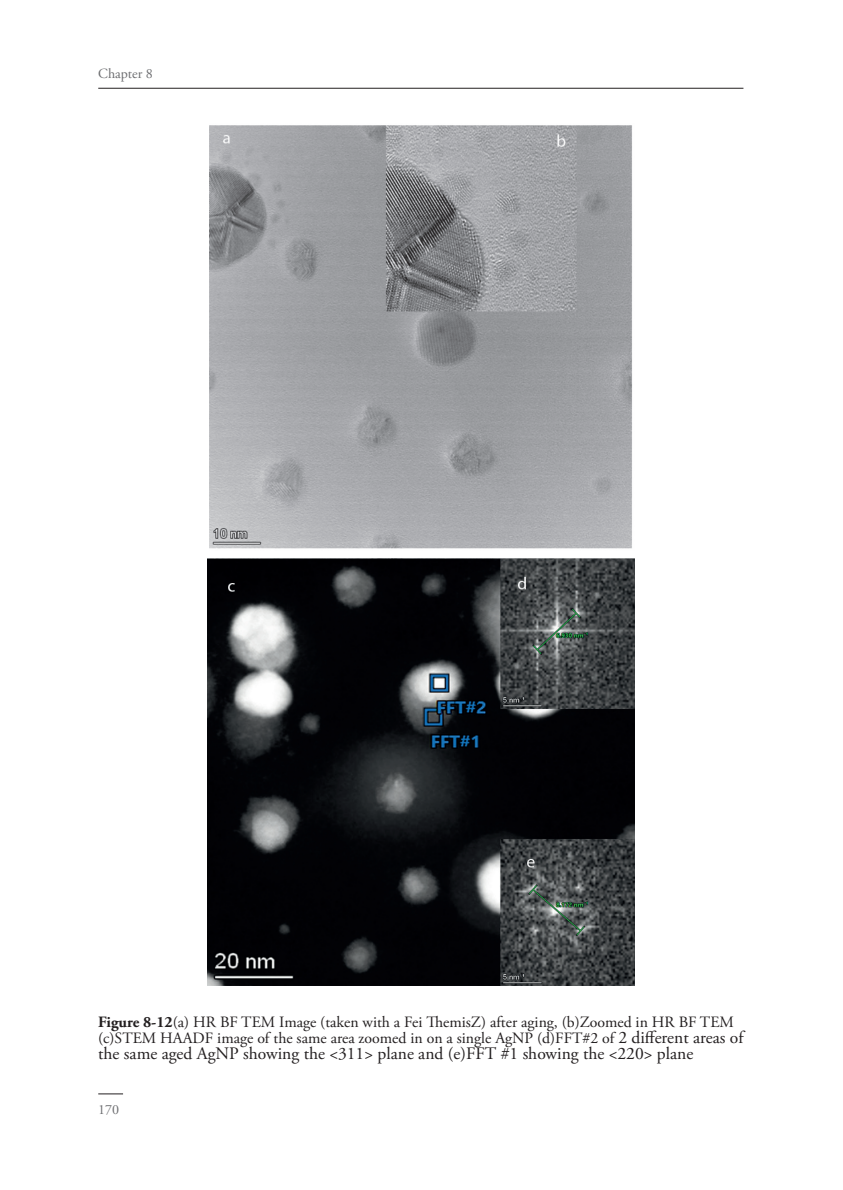
<style>
.page{position:relative;width:843px;height:1190px;background:#fff}
.page>*{position:absolute;margin:0;border:0;box-sizing:border-box;transform-origin:0 0}
.t1{font:17.5px "Adobe Garamond Pro";color:#231f20}
.t2{font:15.75px/15.8px "Adobe Garamond Pro";color:#231f20}
.t3{font:14px "Adobe Garamond Pro";color:#6c6d70}
.s1{font-weight:700}
.s2{font-size:17.5px}
</style>
<div class="page">
<hr style="left:98px;top:88px;width:645px;height:1px;background:#231f20">
<svg style="left:98px;top:1093px;width:25px;height:1px"></svg>
<img style="left:209px;top:125px;width:423px;height:424px">
<img style="left:207px;top:558px;width:427px;height:428px">
<p class="t3" style="left:98px;top:65px;width:56px">Chapter 8</p>
<p class="t2" style="left:98px;top:1015px;width:646px"><span class="s1">Figure 8‑12</span>(a) HR BF TEM Image (taken with a Fei ThemisZ) after aging, (b)Zoomed in HR BF TEM (c)STEM HAADF image of the same area zoomed in on a single AgNP (d)FFT#2 of <span class="s2">2 different areas of</span></p>
<p class="t1" style="left:98px;top:1043px;width:596px">the same aged AgNP showing the &lt;311&gt; plane and (e)FFT #1 showing the &lt;220&gt; plane</p>
<p class="t3" style="left:98px;top:1101px;width:22px">170</p>
</div>
